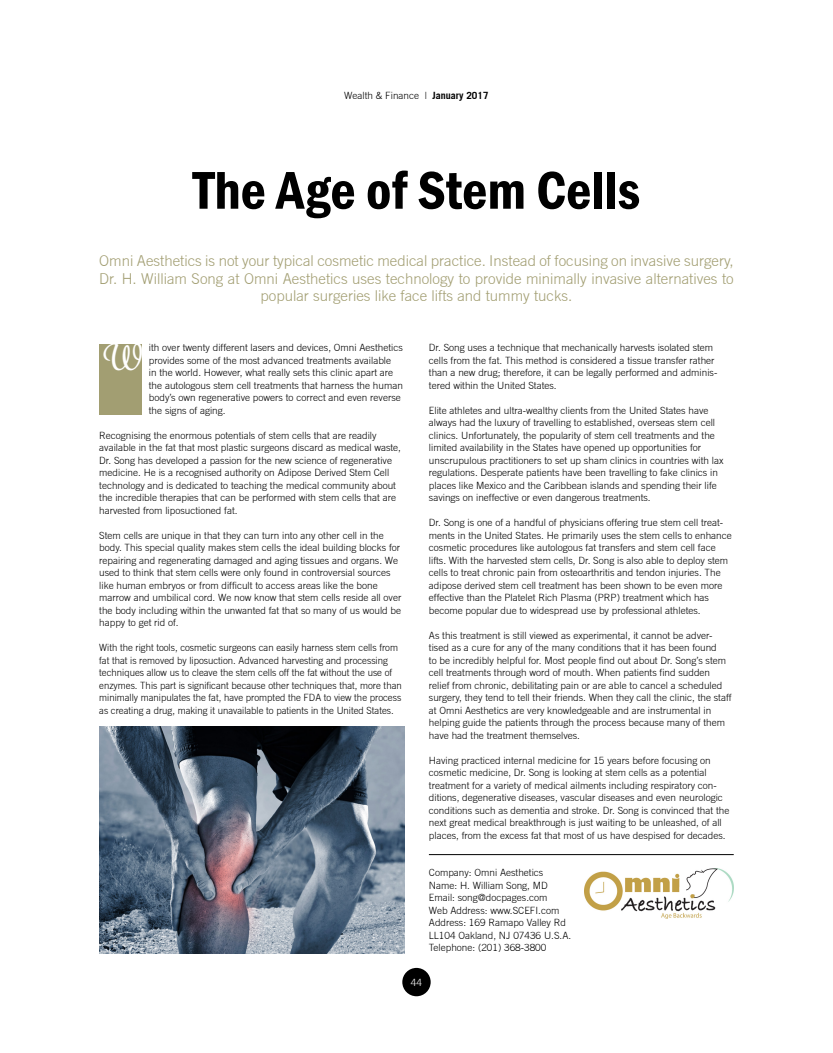
<style>
.page{position:relative;width:833px;height:1053px;background:#fff}
.page>*{position:absolute;margin:0;border:0;box-sizing:border-box;transform-origin:0 0}
.t1{font:600 condensed 55px "Franklin Gothic";color:#000}
.t2{font:500 35px "Grafolita Script";color:#fff}
.t3{font:300 15px/17.5px "Trade Gothic";color:#a29e72;text-align:center}
.t4{font:300 10px/12.5px "Trade Gothic";color:#000}
.t5{font:300 10px/12.5px "Trade Gothic";color:#000;scale:.96 1}
.t6{font:300 10px "Trade Gothic";color:#fff}
.s1{font-weight:700}
</style>
<div class="page">
<div style="left:402px;top:967px;width:29px;height:29px;background:#000;border-radius:50%"></div>
<div style="left:99px;top:344px;width:43px;height:71px;background:#a29e72"></div>
<hr style="left:429px;top:854px;width:304px;height:1px;background:#000">
<img style="left:585px;top:868px;width:148px;height:50px">
<img style="left:99px;top:726px;width:305px;height:227px">
<p class="t4" style="left:344px;top:89px;width:146px">Wealth &amp; Finance | <span class="s1">January 2017</span></p>
<p class="t1" style="left:193px;top:153px;width:449px">The Age of Stem Cells</p>
<p class="t3" style="left:99px;top:252px;width:636px">Omni Aesthetics is not your typical cosmetic medical practice. Instead of focusing on invasive surgery,<br>Dr. H. William Song at Omni Aesthetics uses technology to provide minimally invasive alternatives to popular surgeries like face lifts and tummy tucks.</p>
<p class="t2" style="left:101px;top:335px;width:43px">W</p>
<p class="t4" style="left:149px;top:341px;width:255px">ith over twenty different lasers and devices, Omni Aesthetics provides some of the most advanced treatments available<br>in the world. However, what really sets this clinic apart are the autologous stem cell treatments that harness the human body’s own regenerative powers to correct and even reverse the signs of aging.</p>
<p class="t4" style="left:99px;top:428px;width:303px">Recognising the enormous potentials of stem cells that are readily available in the fat that most plastic surgeons discard as medical waste, Dr. Song has developed a passion for the new science of regenerative medicine. He is a recognised authority on Adipose Derived Stem Cell technology and is dedicated to teaching the medical community about the incredible therapies that can be performed with stem cells that are harvested from liposuctioned fat.</p>
<p class="t4" style="left:99px;top:528px;width:304px">Stem cells are unique in that they can turn into any other cell in the body. This special quality makes stem cells the ideal building blocks for repairing and regenerating damaged and aging tissues and organs. We used to think that stem cells were only found in controversial sources like human embryos or from difficult to access areas like the bone marrow and umbilical cord. We now know that stem cells reside all over the body including within the unwanted fat that so many of us would be happy to get rid of.</p>
<p class="t5" style="left:99px;top:641px;width:317px">With the right tools, cosmetic surgeons can easily harness stem cells from fat that is removed by liposuction. Advanced harvesting and processing techniques allow us to cleave the stem cells off the fat without the use of enzymes. This part is significant because other techniques that, more than minimally manipulates the fat, have prompted the FDA to view the process as creating a drug, making it unavailable to patients in the United States.</p>
<p class="t4" style="left:429px;top:341px;width:290px">Dr. Song uses a technique that mechanically harvests isolated stem cells from the fat. This method is considered a tissue transfer rather than a new drug; therefore, it can be legally performed and adminis&shy;tered within the United States.</p>
<p class="t4" style="left:429px;top:403px;width:296px">Elite athletes and ultra-wealthy clients from the United States have always had the luxury of travelling to established, overseas stem cell clinics. Unfortunately, the popularity of stem cell treatments and the limited availability in the States have opened up opportunities for unscrupulous practitioners to set up sham clinics in countries with lax regulations. Desperate patients have been travelling to fake clinics in places like Mexico and the Caribbean islands and spending their life savings on ineffective or even dangerous treatments.</p>
<p class="t4" style="left:429px;top:516px;width:304px">Dr. Song is one of a handful of physicians offering true stem cell treat&shy;ments in the United States. He primarily uses the stem cells to enhance cosmetic procedures like autologous fat transfers and stem cell face lifts. With the harvested stem cells, Dr. Song is also able to deploy stem cells to treat chronic pain from osteoarthritis and tendon injuries. The adipose derived stem cell treatment has been shown to be even more effective than the Platelet Rich Plasma (PRP) treatment which has become popular due to widespread use by professional athletes.</p>
<p class="t4" style="left:429px;top:628px;width:304px">As this treatment is still viewed as experimental, it cannot be adver&shy;tised as a cure for any of the many conditions that it has been found<br>to be incredibly helpful for. Most people find out about Dr. Song’s stem cell treatments through word of mouth. When patients find sudden relief from chronic, debilitating pain or are able to cancel a scheduled surgery, they tend to tell their friends. When they call the clinic, the staff at Omni Aesthetics are very knowledgeable and are instrumental in helping guide the patients through the process because many of them have had the treatment themselves.</p>
<p class="t4" style="left:429px;top:753px;width:302px">Having practiced internal medicine for 15 years before focusing on cosmetic medicine, Dr. Song is looking at stem cells as a potential treatment for a variety of medical ailments including respiratory con&shy;ditions, degenerative diseases, vascular diseases and even neurologic conditions such as dementia and stroke. Dr. Song is convinced that the next great medical breakthrough is just waiting to be unleashed, of all places, from the excess fat that most of us have despised for decades.</p>
<p class="t4" style="left:429px;top:866px;width:116px">Company: Omni Aesthetics</p>
<p class="t4" style="left:429px;top:878px;width:120px">Name: H. William Song, MD</p>
<p class="t4" style="left:429px;top:891px;width:120px">Email: song@docpages.com</p>
<p class="t4" style="left:429px;top:903px;width:132px">Web Address: www.SCEFI.com</p>
<p class="t4" style="left:429px;top:916px;width:144px">Address: 169 Ramapo Valley Rd<br>LL104 Oakland, NJ 07436 U.S.A.</p>
<p class="t4" style="left:429px;top:941px;width:119px">Telephone: (201) 368-3800</p>
<p class="t6" style="left:411px;top:976px;width:13px">44</p>
</div>
